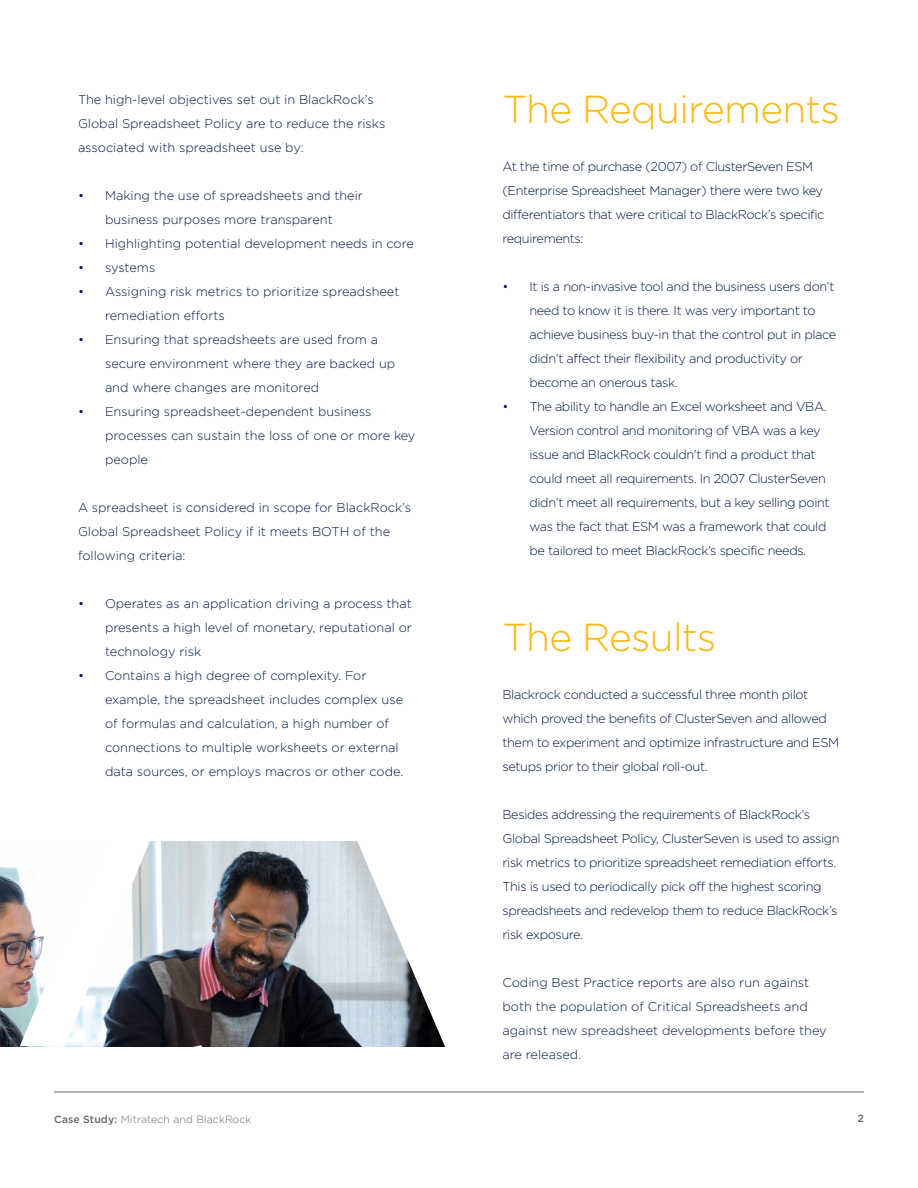
<style>
.page{position:relative;width:918px;height:1188px;background:#fff}
.page>*{position:absolute;margin:0;border:0;box-sizing:border-box;transform-origin:0 0}
.H2_N{font:300 39px "Gotham HTF";letter-spacing:-.02em;color:#f8b916}
.B2_N{font:300 12.75px/24px "Gotham HTF";letter-spacing:-.03em;color:#001748}
.B2_N-2{font:300 12.75px/24px "Gotham HTF";color:#001748}
.t1{font:300 10.5px "Gotham HTF";letter-spacing:.01em;color:#67666b}
.t2{font:500 10.5px "Gotham HTF";color:#67666b}
.s1{font-weight:500}
</style>
<div class="page">
<hr style="left:54px;top:1092px;width:810px;height:1px;background:#67666b">
<img style="left:0;top:842px;width:356px;height:204px">
<svg style="left:20px;top:841px;width:132px;height:205px"></svg>
<svg style="left:356px;top:841px;width:89px;height:206px"></svg>
<p class="B2_N-2" style="left:78px;top:87px;width:309px">The high-level objectives set out in BlackRock’s<br>Global Spreadsheet Policy are to reduce the risks associated with spreadsheet use by:</p>
<p class="B2_N-2" style="left:78px;top:183px;width:286px;text-align:center">• Making the use of spreadsheets and their business purposes more transparent</p>
<p class="B2_N-2" style="left:78px;top:231px;width:338px">• Highlighting potential development needs in core</p>
<p class="B2_N" style="left:78px;top:255px;width:79px">• systems</p>
<p class="B2_N-2" style="left:105px;top:279px;width:296px;text-indent:-27px">• Assigning risk metrics to prioritize spreadsheet remediation efforts</p>
<p class="B2_N-2" style="left:105px;top:327px;width:292px;text-indent:-27px">• Ensuring that spreadsheets are used from a secure environment where they are backed up and where changes are monitored</p>
<p class="B2_N-2" style="left:105px;top:399px;width:312px;text-indent:-27px">• Ensuring spreadsheet-dependent business processes can sustain the loss of one or more key people</p>
<p class="B2_N-2" style="left:78px;top:495px;width:335px">A spreadsheet is considered in scope for BlackRock’s<br>Global Spreadsheet Policy if it meets BOTH of the following criteria:</p>
<p class="B2_N" style="left:105px;top:591px;width:308px;text-align:justify;text-indent:-27px">• Operates as an application driving a process that presents a high level of monetary, reputational or technology risk</p>
<p class="B2_N-2" style="left:105px;top:663px;width:300px;text-indent:-27px">• Contains a high degree of complexity. For example, the spreadsheet includes complex use of formulas and calculation, a high number of connections to multiple worksheets or external data sources, or employs macros or other code.</p>
<p class="H2_N" style="left:502px;top:88px;width:339px">The Requirements</p>
<p class="B2_N" style="left:502px;top:154px;width:312px">At the time of purchase (2007) of ClusterSeven ESM</p>
<p class="B2_N" style="left:502px;top:178px;width:322px">(Enterprise Spreadsheet Manager) there were two key</p>
<p class="B2_N" style="left:502px;top:202px;width:324px">differentiators that were critical to BlackRock’s specific</p>
<p class="B2_N" style="left:502px;top:226px;width:83px">requirements:</p>
<p class="B2_N" style="left:530px;top:274px;width:308px;text-indent:-27px">• It is a non-invasive tool and the business users don’t need to know it is there. It was very important to achieve business buy-in that the control put in place didn’t affect their flexibility and productivity or become an onerous task.</p>
<p class="B2_N" style="left:530px;top:394px;width:302px;text-indent:-27px">• The ability to handle an Excel worksheet and VBA.<br>Version control and monitoring of VBA was a key issue and BlackRock couldn’t find a product that could meet all requirements. In 2007 ClusterSeven didn’t meet all requirements, but a key selling point was the fact that ESM was a framework that could be tailored to meet BlackRock’s specific needs.</p>
<p class="H2_N" style="left:502px;top:616px;width:215px">The Results</p>
<p class="B2_N" style="left:502px;top:682px;width:338px">Blackrock conducted a successful three month pilot which proved the benefits of ClusterSeven and allowed them to experiment and optimize infrastructure and ESM setups prior to their global roll-out.</p>
<p class="B2_N" style="left:502px;top:802px;width:339px">Besides addressing the requirements of BlackRock’s Global Spreadsheet Policy, ClusterSeven is used to assign risk metrics to prioritize spreadsheet remediation efforts.<br>This is used to periodically pick off the highest scoring spreadsheets and redevelop them to reduce BlackRock’s risk exposure.</p>
<p class="B2_N-2" style="left:502px;top:970px;width:326px">Coding Best Practice reports are also run against both the population of Critical Spreadsheets and against new spreadsheet developments before they are released.</p>
<p class="t1" style="left:54px;top:1114px;width:199px"><span class="s1">Case Study:</span> Mitratech and BlackRock</p>
<p class="t2" style="left:858px;top:1112px;width:8px">2</p>
</div>
